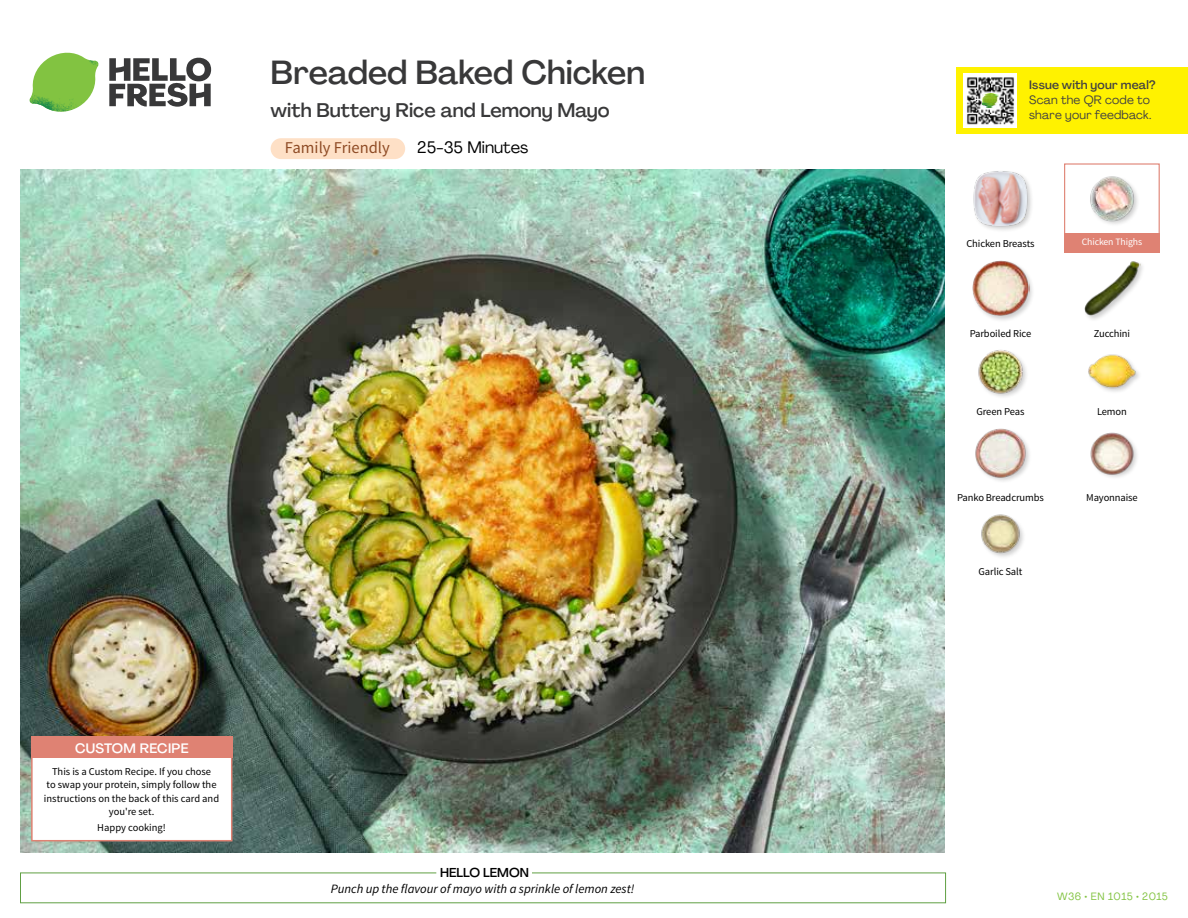
<style>
.page{position:relative;width:1188px;height:918px;background:#fff}
.page>*{position:absolute;margin:0;border:0;box-sizing:border-box;transform-origin:0 0}
.t1{font:500 33px "Agrandir";letter-spacing:-.005em;color:#383839}
.t2{font:500 19.5px "Agrandir";color:#383839}
.t3{font:16.5px "Source Sans Pro";color:#8e4b25}
.t4{font:16.5px "Agrandir";color:#000}
.t5{font:500 13.5px "Agrandir";letter-spacing:.02em;color:#fff}
.t6{font:italic 12.75px "Source Sans Pro";color:#000}
.t7{font:500 12.75px "Agrandir";color:#000}
.t8{font:12px/15px "Agrandir";letter-spacing:.02em;color:#414042}
.t9{font:500 12px "Agrandir";letter-spacing:.02em;color:#414042}
.t10{font:10.5px/13.5px "Source Sans Pro";letter-spacing:-.01em;color:#000;text-align:center}
.t11{font:10.5px "Agrandir";letter-spacing:.05em;color:#82c341}
.t12{font:9.75px "Source Sans Pro";letter-spacing:-.01em;color:#fff}
</style>
<div class="page">
<svg style="left:109px;top:57px;width:102px;height:50px"></svg>
<svg style="left:34px;top:53px;width:62px;height:40px"></svg>
<img style="left:67px;top:53px;width:32px;height:26px">
<img style="left:33px;top:75px;width:59px;height:11px">
<img style="left:29px;top:79px;width:61px;height:33px">
<img style="left:65px;top:86px;width:27px;height:25px">
<div style="left:20px;top:873px;width:926px;height:30px;border:1px solid #609f43"></div>
<div style="left:436px;top:865px;width:96px;height:15px;background:#fff"></div>
<img style="left:21px;top:170px;width:924px;height:682px">
<div style="left:271px;top:138px;width:134px;height:21px;background:#fee0c6;border-radius:10px"></div>
<img style="left:981px;top:514px;width:43px;height:43px">
<img style="left:1090px;top:432px;width:47px;height:46px">
<img style="left:975px;top:428px;width:54px;height:53px">
<img style="left:1088px;top:354px;width:51px;height:38px">
<img style="left:978px;top:350px;width:48px;height:47px">
<img style="left:1084px;top:261px;width:57px;height:56px">
<div style="left:972px;top:260px;width:63px;height:63px;background:#000;opacity:.2"></div>
<img style="left:972px;top:260px;width:57px;height:57px">
<img style="left:1090px;top:176px;width:48px;height:48px">
<div style="left:973px;top:170px;width:61px;height:63px;background:#000;opacity:.2"></div>
<img style="left:973px;top:170px;width:56px;height:57px">
<div style="left:1064px;top:163px;width:96px;height:73px;border:1px solid #df8273"></div>
<div style="left:1064px;top:234px;width:96px;height:19px;background:#df8273"></div>
<div style="left:31px;top:737px;width:201px;height:104px;background:#fff;border:2px solid #df8273"></div>
<div style="left:31px;top:737px;width:202px;height:21px;background:#df8273"></div>
<div style="left:956px;top:67px;width:232px;height:67px;background:#fff200"></div>
<img style="left:964px;top:74px;width:52px;height:54px">
<svg style="left:982px;top:93px;width:16px;height:14px"></svg>
<h1 class="t1" style="left:271px;top:52px;width:376px">Breaded Baked Chicken</h1>
<h2 class="t2" style="left:271px;top:98px;width:341px">with Buttery Rice and Lemony Mayo</h2>
<h3 class="t3" style="left:285px;top:137px;width:106px">Family Friendly</h3>
<h3 class="t4" style="left:417px;top:137px;width:113px">25-35 Minutes</h3>
<p class="t5" style="left:75px;top:739px;width:115px">CUSTOM RECIPE</p>
<p class="t10" style="left:44px;top:764px;width:177px">This is a Custom Recipe. If you chose<br>to swap your protein, simply follow the instructions on the back of this card and you're set.</p>
<p class="t10" style="left:97px;top:821px;width:70px">Happy cooking!</p>
<p class="t7" style="left:440px;top:864px;width:90px">HELLO LEMON</p>
<p class="t6" style="left:331px;top:881px;width:305px">Punch up the flavour of mayo with a sprinkle of lemon zest!</p>
<p class="t9" style="left:1029px;top:77px;width:128px">Issue with your meal?</p>
<p class="t8" style="left:1029px;top:92px;width:124px">Scan the QR code to share your feedback.</p>
<p class="t10" style="left:966px;top:237px;width:70px">Chicken Breasts</p>
<p class="t12" style="left:1082px;top:236px;width:62px">Chicken Thighs</p>
<p class="t10" style="left:970px;top:327px;width:63px">Parboiled Rice</p>
<p class="t10" style="left:1094px;top:327px;width:38px">Zucchini</p>
<p class="t10" style="left:977px;top:405px;width:49px">Green Peas</p>
<p class="t10" style="left:1097px;top:405px;width:31px">Lemon</p>
<p class="t10" style="left:957px;top:491px;width:88px">Panko Breadcrumbs</p>
<p class="t10" style="left:1086px;top:491px;width:53px">Mayonnaise</p>
<p class="t10" style="left:979px;top:565px;width:45px">Garlic Salt</p>
<p class="t11" style="left:1057px;top:890px;width:112px">W36 • EN 1015 • 2015</p>
</div>
